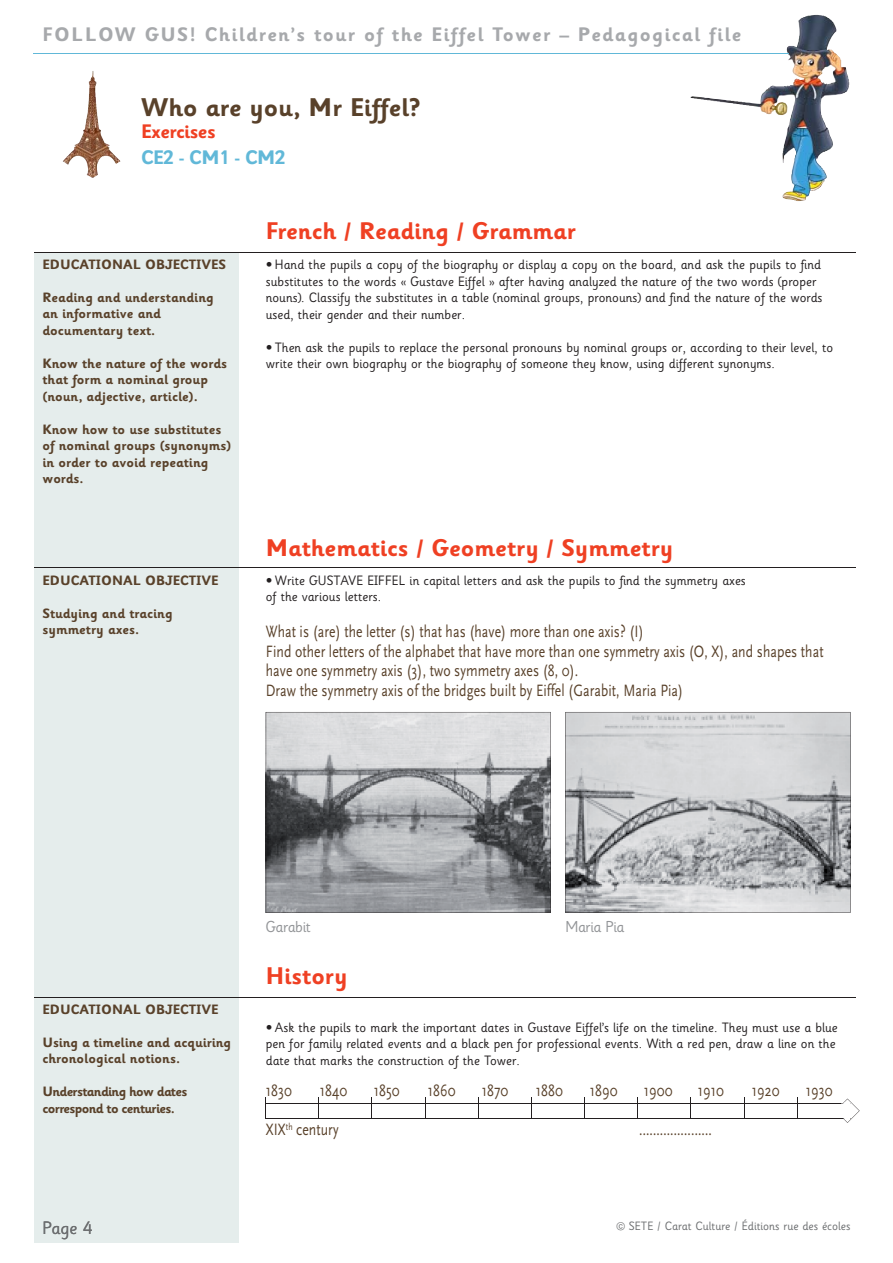
<style>
.page{position:relative;width:893px;height:1263px;background:#fff}
.page>*{position:absolute;margin:0;border:0;box-sizing:border-box;transform-origin:0 0}
.t1{font:700 25.5px "Sassoon Infant";color:#59412a}
.t2{font:700 24px "Sassoon Infant";color:#ef4023}
.t3{font:700 19.5px "Sassoon Infant";letter-spacing:.07em;color:#a7a9ac}
.t4{font:700 19.5px "Sassoon Infant";letter-spacing:-.025em;color:#61b8d8}
.t5{font:700 19.5px "Sassoon Infant";letter-spacing:-.025em;color:#ef4023}
.t6{font:18px "Sassoon Infant";color:#6c6e70}
.t7{font:17.1px/19.5px "Scala Sans";letter-spacing:.005em;color:#59412a;scale:.8 1}
.t8{font:15.75px "Sassoon Infant";letter-spacing:-.025em;color:#939598}
.t9{font:13.5px/16.5px "Sassoon Infant";color:#231f20}
.t10{font:700 13.5px/16.5px "Sassoon Infant";color:#59412a}
.t11{font:700 13.5px/16.5px "Sassoon Infant";letter-spacing:-.05em;color:#59412a}
.t12{font:12px "Sassoon Infant";color:#6c6e70}
.s1{font-family:"Helvetica";font-weight:900;font-stretch:extra-condensed}
</style>
<div class="page">
<div style="left:34px;top:252px;width:205px;height:990px;background:#e5edec"></div>
<hr style="left:34px;top:252px;width:822px;height:1px;background:#231f20">
<hr style="left:34px;top:568px;width:822px;height:1px;background:#231f20">
<hr style="left:34px;top:997px;width:822px;height:1px;background:#231f20">
<svg style="left:318px;top:1097px;width:1px;height:21px"></svg>
<svg style="left:425px;top:1097px;width:1px;height:21px"></svg>
<svg style="left:478px;top:1097px;width:1px;height:21px"></svg>
<svg style="left:531px;top:1097px;width:1px;height:21px"></svg>
<svg style="left:584px;top:1097px;width:1px;height:21px"></svg>
<svg style="left:637px;top:1097px;width:1px;height:21px"></svg>
<svg style="left:744px;top:1097px;width:1px;height:21px"></svg>
<svg style="left:797px;top:1097px;width:1px;height:21px"></svg>
<hr style="left:266px;top:1103px;width:584px;height:1px;background:#231f20">
<hr style="left:266px;top:1118px;width:584px;height:1px;background:#231f20">
<svg style="left:266px;top:712px;width:285px;height:201px;background:#a0a2a5"></svg>
<svg style="left:565px;top:712px;width:285px;height:201px;background:#bfc1c3"></svg>
<img style="left:782px;top:85px;width:67px;height:116px">
<img style="left:87px;top:71px;width:34px;height:107px">
<hr style="left:33px;top:53px;width:755px;height:1px;background:#61b8d8">
<svg style="left:841px;top:1099px;width:18px;height:24px"></svg>
<h3 class="t3" style="left:42px;top:27px;width:700px">FOLLOW GUS! Children’s tour of the Eiffel Tower – Pedagogical file</h3>
<h1 class="t1" style="left:141px;top:98px;width:280px">Who are you, Mr Eiffel?</h1>
<h3 class="t5" style="left:141px;top:124px;width:76px">Exercises</h3>
<h3 class="t4" style="left:141px;top:150px;width:146px">CE2 - CM1 - CM2</h3>
<p class="t10" style="left:42px;top:258px;width:185px">EDUCATIONAL OBJECTIVES</p>
<p class="t10" style="left:42px;top:291px;width:173px">Reading and understanding an informative and documentary text.</p>
<p class="t10" style="left:42px;top:357px;width:186px">Know the nature of the words that form a nominal group (noun, adjective, article).</p>
<p class="t10" style="left:42px;top:423px;width:190px">Know how to use substitutes of nominal groups (synonyms) in order to avoid repeating words.</p>
<p class="t10" style="left:42px;top:573px;width:178px">EDUCATIONAL OBJECTIVE</p>
<p class="t10" style="left:42px;top:606px;width:132px">Studying and tracing symmetry axes.</p>
<h2 class="t2" style="left:266px;top:222px;width:312px">French / Reading / Grammar</h2>
<p class="t9" style="left:266px;top:258px;width:558px"><span class="s1">•</span> Hand the pupils a copy of the biography or display a copy on the board, and ask the pupils to find substitutes to the words « Gustave Eiffel » after having analyzed the nature of the two words (proper nouns). Classify the substitutes in a table (nominal groups, pronouns) and find the nature of the words used, their gender and their number.</p>
<p class="t9" style="left:266px;top:341px;width:569px"><span class="s1">•</span> Then ask the pupils to replace the personal pronouns by nominal groups or, according to their level, to write their own biography or the biography of someone they know, using different synonyms.</p>
<h2 class="t2" style="left:266px;top:539px;width:409px">Mathematics / Geometry / Symmetry</h2>
<p class="t9" style="left:266px;top:574px;width:482px"><span class="s1">•</span> Write GUSTAVE EIFFEL in capital letters and ask the pupils to find the symmetry axes of the various letters.</p>
<p class="t7" style="left:266px;top:623px;width:699px">What is (are) the letter (s) that has (have) more than one axis? (I)<br>Find other letters of the alphabet that have more than one symmetry axis (O, X), and shapes that have one symmetry axis (3), two symmetry axes (8, 0).<br>Draw the symmetry axis of the bridges built by Eiffel (Garabit, Maria Pia)</p>
<p class="t10" style="left:42px;top:1003px;width:178px">EDUCATIONAL OBJECTIVE</p>
<p class="t10" style="left:42px;top:1036px;width:190px">Using a timeline and acquiring chronological notions.</p>
<p class="t11" style="left:42px;top:1085px;width:146px">Understanding how dates correspond to centuries.</p>
<p class="t8" style="left:266px;top:921px;width:47px">Garabit</p>
<p class="t8" style="left:565px;top:921px;width:61px">Maria Pia</p>
<h2 class="t2" style="left:266px;top:967px;width:83px">History</h2>
<p class="t9" style="left:266px;top:1021px;width:573px"><span class="s1">•</span> Ask the pupils to mark the important dates in Gustave Eiffel’s life on the timeline. They must use a blue pen for family related events and a black pen for professional events. With a red pen, draw a line on the date that marks the construction of the Tower.</p>
<p class="t7" style="left:266px;top:1082px;width:34px">1830</p>
<p class="t7" style="left:320px;top:1082px;width:36px">1840</p>
<p class="t7" style="left:374px;top:1082px;width:34px">1850</p>
<p class="t7" style="left:428px;top:1082px;width:36px">1860</p>
<p class="t7" style="left:482px;top:1082px;width:35px">1870</p>
<p class="t7" style="left:536px;top:1082px;width:35px">1880</p>
<p class="t7" style="left:590px;top:1082px;width:36px">1890</p>
<p class="t7" style="left:644px;top:1082px;width:37px">1900</p>
<p class="t7" style="left:698px;top:1082px;width:34px">1910</p>
<p class="t7" style="left:752px;top:1082px;width:36px">1920</p>
<p class="t7" style="left:806px;top:1082px;width:35px">1930</p>
<p class="t7" style="left:266px;top:1121px;width:93px">XIX<sup>th</sup> century</p>
<p class="t7" style="left:639px;top:1121px;width:92px">…………………</p>
<h3 class="t6" style="left:42px;top:1221px;width:52px">Page 4</h3>
<p class="t12" style="left:616px;top:1221px;width:236px">© SETE / Carat Culture / Éditions rue des écoles</p>
</div>
